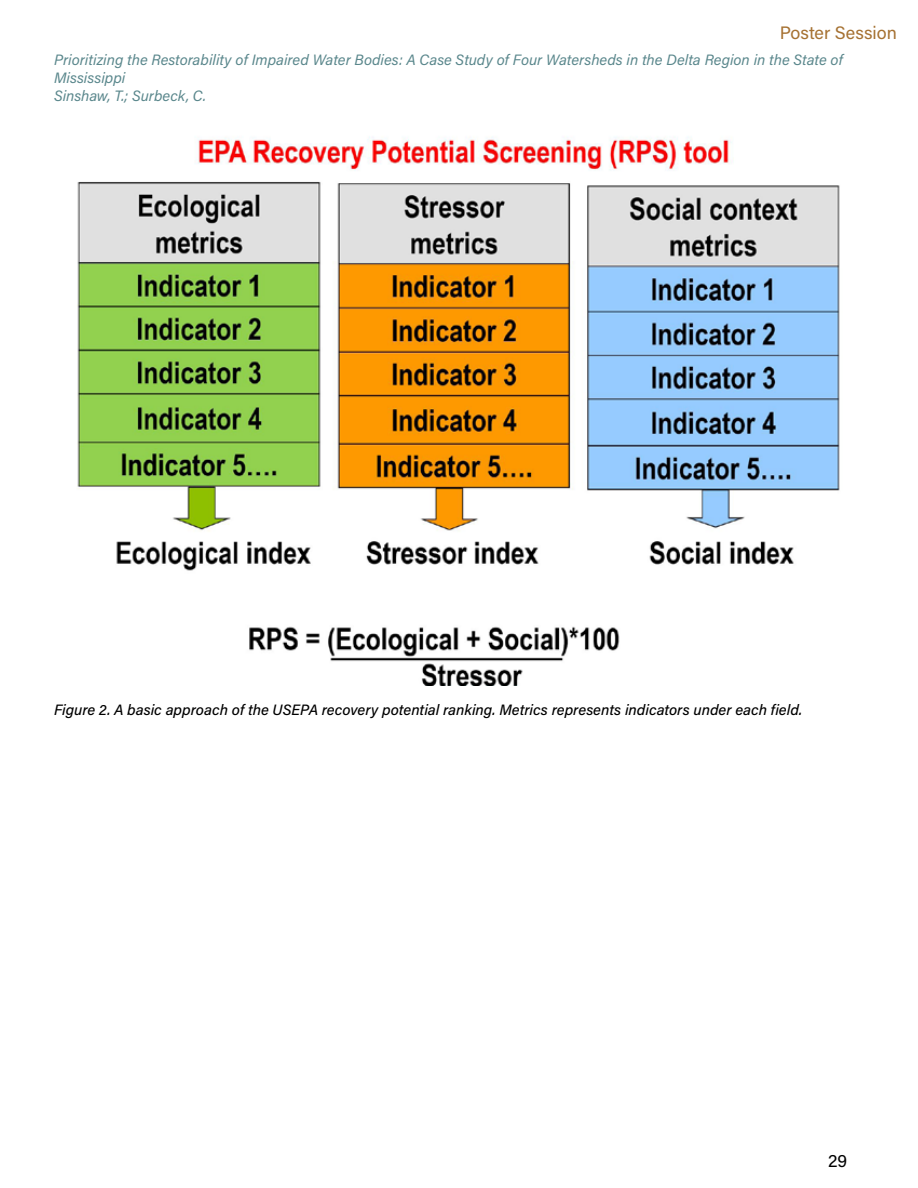
<style>
.page{position:relative;width:918px;height:1188px;background:#fff}
.page>*{position:absolute;margin:0;border:0;box-sizing:border-box;transform-origin:0 0}
.t1{font:18px "Acumin Pro";color:#a67233}
.t2{font:18px "Acumin Pro";color:#000}
.t3{font:italic 15px/18px "Acumin Pro";color:#5a878c}
.t4{font:italic 500 15px "Acumin Pro";color:#000}
</style>
<div class="page">
<img style="left:77px;top:136px;width:763px;height:549px">
<p class="t1" style="left:780px;top:20px;width:119px">Poster Session</p>
<p class="t3" style="left:54px;top:50px;width:790px">Prioritizing the Restorability of Impaired Water Bodies: A Case Study of Four Watersheds in the Delta Region in the State of<br>Mississippi<br>Sinshaw, T.; Surbeck, C.</p>
<p class="t4" style="left:54px;top:699px;width:750px">Figure 2. A basic approach of the USEPA recovery potential ranking. Metrics represents indicators under each field.</p>
<p class="t2" style="left:828px;top:1148px;width:21px">29</p>
</div>
